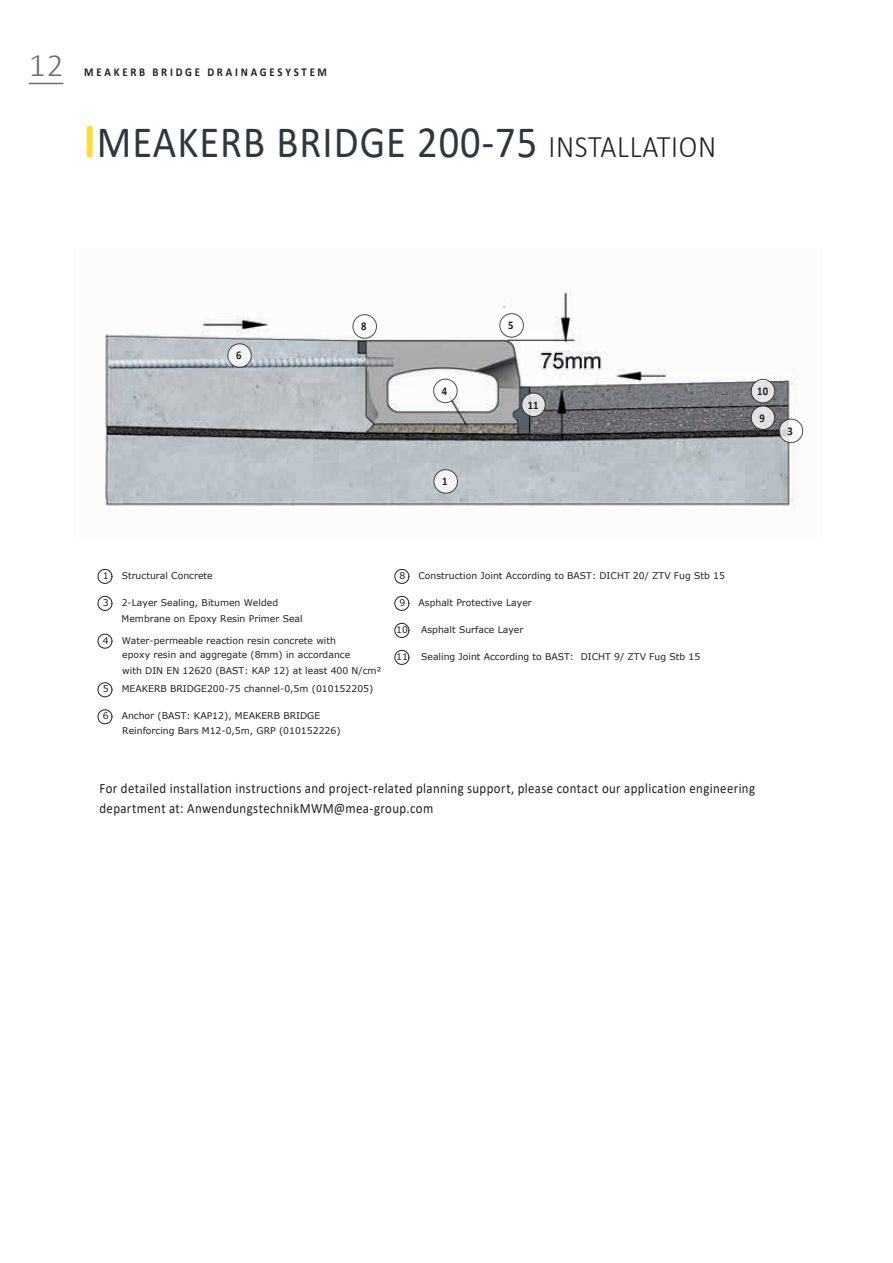
<style>
.page{position:relative;width:893px;height:1263px;background:#fff}
.page>*{position:absolute;margin:0;border:0;box-sizing:border-box;transform-origin:0 0}
.t1{font:45px "Calibri";letter-spacing:.025em;color:#2c3840;scale:.9 1}
.t2{font:300 33px "Calibri";color:#6c6d70}
.t3{font:14.25px/20.2px "Calibri";letter-spacing:.03em;color:#231f20;scale:.9 1}
.t4{font:700 12px "Calibri";letter-spacing:.255em;color:#231f20;scale:.9 1}
.t5{font:700 11.85px "Calibri";color:#231f20;scale:.9 1}
.t6{font:9.3px/14.2px "Verdana";color:#231f20}
.s1{font-weight:700;font-size:49.5px;color:#ffdd2b}
.s2{font-weight:300;font-size:31.5px;color:#231f20}
</style>
<div class="page">
<svg style="left:97px;top:568px;width:313px;height:157px"></svg>
<img style="left:105px;top:290px;width:699px;height:217px">
<svg style="left:434px;top:470px;width:23px;height:23px"></svg>
<div style="left:434px;top:469px;width:24px;height:24px;border:1px solid #231f20;border-radius:50%"></div>
<div style="left:442px;top:476px;width:7px;height:10px;background:#fff"></div>
<div style="left:434px;top:379px;width:23px;height:24px;background:#fff;border-radius:50%"></div>
<div style="left:433px;top:379px;width:24px;height:24px;border:1px solid #231f20;border-radius:50%"></div>
<div style="left:500px;top:314px;width:23px;height:23px;background:#fff;border-radius:50%"></div>
<div style="left:500px;top:313px;width:24px;height:24px;border:1px solid #231f20;border-radius:50%"></div>
<svg style="left:522px;top:393px;width:23px;height:23px"></svg>
<div style="left:522px;top:393px;width:23px;height:24px;border:1px solid #231f20;border-radius:50%"></div>
<svg style="left:751px;top:406px;width:24px;height:23px"></svg>
<div style="left:751px;top:406px;width:24px;height:24px;border:1px solid #231f20;border-radius:50%"></div>
<svg style="left:751px;top:379px;width:24px;height:24px"></svg>
<div style="left:751px;top:379px;width:24px;height:24px;border:1px solid #231f20;border-radius:50%"></div>
<div style="left:353px;top:315px;width:23px;height:23px;background:#fff;border-radius:50%"></div>
<div style="left:353px;top:314px;width:24px;height:24px;border:1px solid #231f20;border-radius:50%"></div>
<svg style="left:228px;top:344px;width:23px;height:23px"></svg>
<div style="left:228px;top:344px;width:24px;height:24px;border:1px solid #231f20;border-radius:50%"></div>
<svg style="left:779px;top:419px;width:24px;height:24px"></svg>
<div style="left:779px;top:419px;width:24px;height:24px;border:1px solid #231f20;border-radius:50%"></div>
<hr style="left:29px;top:83px;width:34px;height:1px;background:#6c6d70">
<h2 class="t2" style="left:29px;top:45px;width:36px">12</h2>
<p class="t4" style="left:84px;top:64px;width:271px">MEAKERB BRIDGE DRAINAGESYSTEM</p>
<h1 class="t1" style="left:84px;top:111px;width:704px"><span class="s1">I</span>MEAKERB BRIDGE 200-75 <span class="s2">INSTALLATION</span></h1>
<p class="t5" style="left:236px;top:347px;width:7px">6</p>
<p class="t5" style="left:361px;top:318px;width:7px">8</p>
<p class="t5" style="left:442px;top:382px;width:7px">4</p>
<p class="t5" style="left:442px;top:473px;width:7px">1</p>
<p class="t5" style="left:508px;top:317px;width:7px">5</p>
<p class="t5" style="left:528px;top:396px;width:13px">11</p>
<p class="t5" style="left:757px;top:383px;width:13px">10</p>
<p class="t5" style="left:759px;top:409px;width:7px">9</p>
<p class="t5" style="left:787px;top:422px;width:7px">3</p>
<p class="t6" style="left:103px;top:568px;width:7px">1</p>
<p class="t6" style="left:122px;top:568px;width:93px">Structural Concrete</p>
<p class="t6" style="left:103px;top:595px;width:7px">3</p>
<p class="t6" style="left:122px;top:594px;width:183px;line-height:15.8px">2-Layer Sealing, Bitumen Welded<br>Membrane on Epoxy Resin Primer Seal</p>
<p class="t6" style="left:103px;top:633px;width:7px">4</p>
<p class="t6" style="left:122px;top:633px;width:230px">Water-permeable reaction resin concrete with epoxy resin and aggregate (8mm) in accordance</p>
<p class="t6" style="left:122px;top:663px;width:261px">with DIN EN 12620 (BAST: KAP 12) at least 400 N/cm²</p>
<p class="t6" style="left:103px;top:681px;width:7px">5</p>
<p class="t6" style="left:122px;top:681px;width:253px">MEAKERB BRIDGE200-75 channel-0,5m (010152205)</p>
<p class="t6" style="left:103px;top:709px;width:7px">6</p>
<p class="t6" style="left:122px;top:709px;width:220px">Anchor (BAST: KAP12), MEAKERB BRIDGE<br>Reinforcing Bars M12-0,5m, GRP (010152226)</p>
<p class="t6" style="left:399px;top:568px;width:7px">8</p>
<p class="t6" style="left:418px;top:568px;width:308px">Construction Joint According to BAST: DICHT 20/ ZTV Fug Stb 15</p>
<p class="t6" style="left:399px;top:595px;width:7px">9</p>
<p class="t6" style="left:418px;top:595px;width:115px">Asphalt Protective Layer</p>
<p class="t6" style="left:396px;top:622px;width:13px">10</p>
<p class="t6" style="left:421px;top:622px;width:104px">Asphalt Surface Layer</p>
<p class="t6" style="left:396px;top:649px;width:13px">11</p>
<p class="t6" style="left:421px;top:649px;width:281px">Sealing Joint According to BAST: DICHT 9/ ZTV Fug Stb 15</p>
<h3 class="t3" style="left:99px;top:777px;width:730px">For detailed installation instructions and project-related planning support, please contact our application engineering department at: AnwendungstechnikMWM@mea-group.com</h3>
</div>
